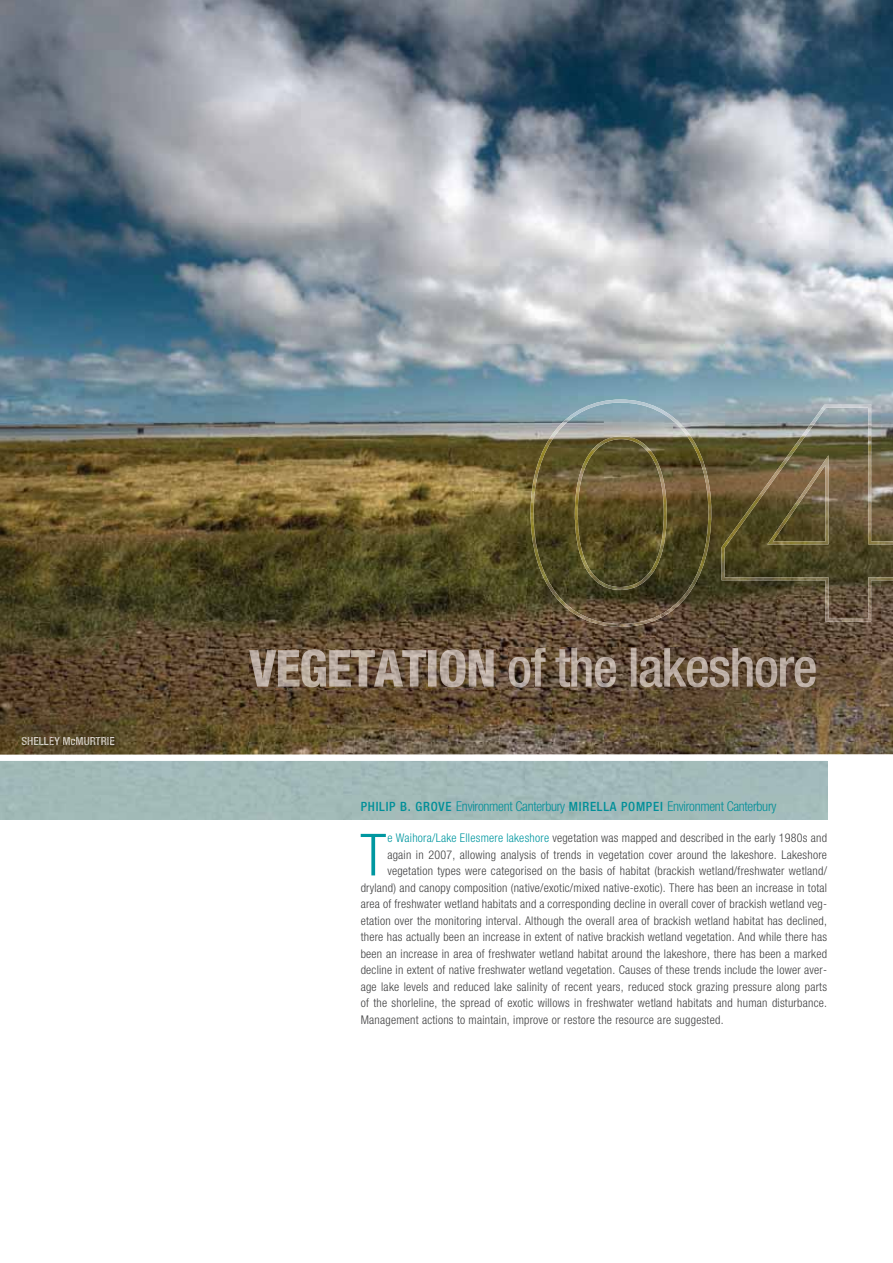
<style>
.page{position:relative;width:893px;height:1263px;background:#fff}
.page>*{position:absolute;margin:0;border:0;box-sizing:border-box;transform-origin:0 0}
.t1{font:300 condensed 58.2px "Helvetica Neue";color:#0097a0}
.t2{font:300 condensed 13.5px "Helvetica Neue";letter-spacing:-.02em;color:#008f98}
.t3{font:300 condensed 12px "Helvetica Neue";letter-spacing:.02em;color:#404041}
.t4{font:500 condensed 11.25px "Helvetica Neue";color:#d7d2ca}
.s1{color:#d8d2c9}
.s2{color:#d8d2cb}
.s3{color:#e1dcd3}
.s4{color:#dfdbd2}
.s5{color:#d7d1c9}
.s6{font-weight:500;font-size:12.75px}
.s7{color:#0097a0}
</style>
<div class="page">
<img style="left:0;top:0;width:893px;height:755px">
<img style="left:530px;top:400px;width:363px;height:227px">
<img style="left:249px;top:650px;width:245px;height:37px">
<img style="left:509px;top:648px;width:307px;height:39px">
<img style="left:19px;top:737px;width:51px;height:8px">
<svg style="left:71px;top:739px;width:4px;height:6px"></svg>
<img style="left:76px;top:737px;width:38px;height:8px">
<p class="t4" style="left:21px;top:737px;width:95px"><span class="s1">SH</span>ELL<span class="s2">EY</span> <span class="s1">M</span><span class="s3">c</span><span class="s4">MUR</span><span class="s5">TRI</span>E</p>
<p class="t2" style="left:361px;top:801px;width:417px"><span class="s6">PHILIP B. GROVE</span> Environment Canterbury <span class="s6">MIRELLA POMPEI</span> Environment Canterbury</p>
<h1 class="t1" style="left:360px;top:834px;width:27px">T</h1>
<p class="t3" style="left:387px;top:834px;width:441px"><span class="s7">e Waihora/Lake Ellesmere lakeshore</span> vegetation was mapped and described in the early 1980s and</p>
<p class="t3" style="left:387px;top:850px;width:441px">again in 2007, allowing analysis of trends in vegetation cover around the lakeshore. Lakeshore</p>
<p class="t3" style="left:387px;top:867px;width:441px">vegetation types were categorised on the basis of habitat (brackish wetland/freshwater wetland/</p>
<p class="t3" style="left:361px;top:883px;width:468px">dryland) and canopy composition (native/exotic/mixed native-exotic). There has been an increase in total</p>
<p class="t3" style="left:361px;top:900px;width:468px">area of freshwater wetland habitats and a corresponding decline in overall cover of brackish wetland veg-</p>
<p class="t3" style="left:361px;top:916px;width:468px">etation over the monitoring interval. Although the overall area of brackish wetland habitat has declined,</p>
<p class="t3" style="left:361px;top:933px;width:468px">there has actually been an increase in extent of native brackish wetland vegetation. And while there has</p>
<p class="t3" style="left:361px;top:949px;width:468px">been an increase in area of freshwater wetland habitat around the lakeshore, there has been a marked</p>
<p class="t3" style="left:361px;top:966px;width:468px">decline in extent of native freshwater wetland vegetation. Causes of these trends include the lower aver-</p>
<p class="t3" style="left:361px;top:982px;width:468px">age lake levels and reduced lake salinity of recent years, reduced stock grazing pressure along parts</p>
<p class="t3" style="left:361px;top:999px;width:468px">of the shorleline, the spread of exotic willows in freshwater wetland habitats and human disturbance.</p>
<p class="t3" style="left:361px;top:1015px;width:364px">Management actions to maintain, improve or restore the resource are suggested.</p>
</div>
